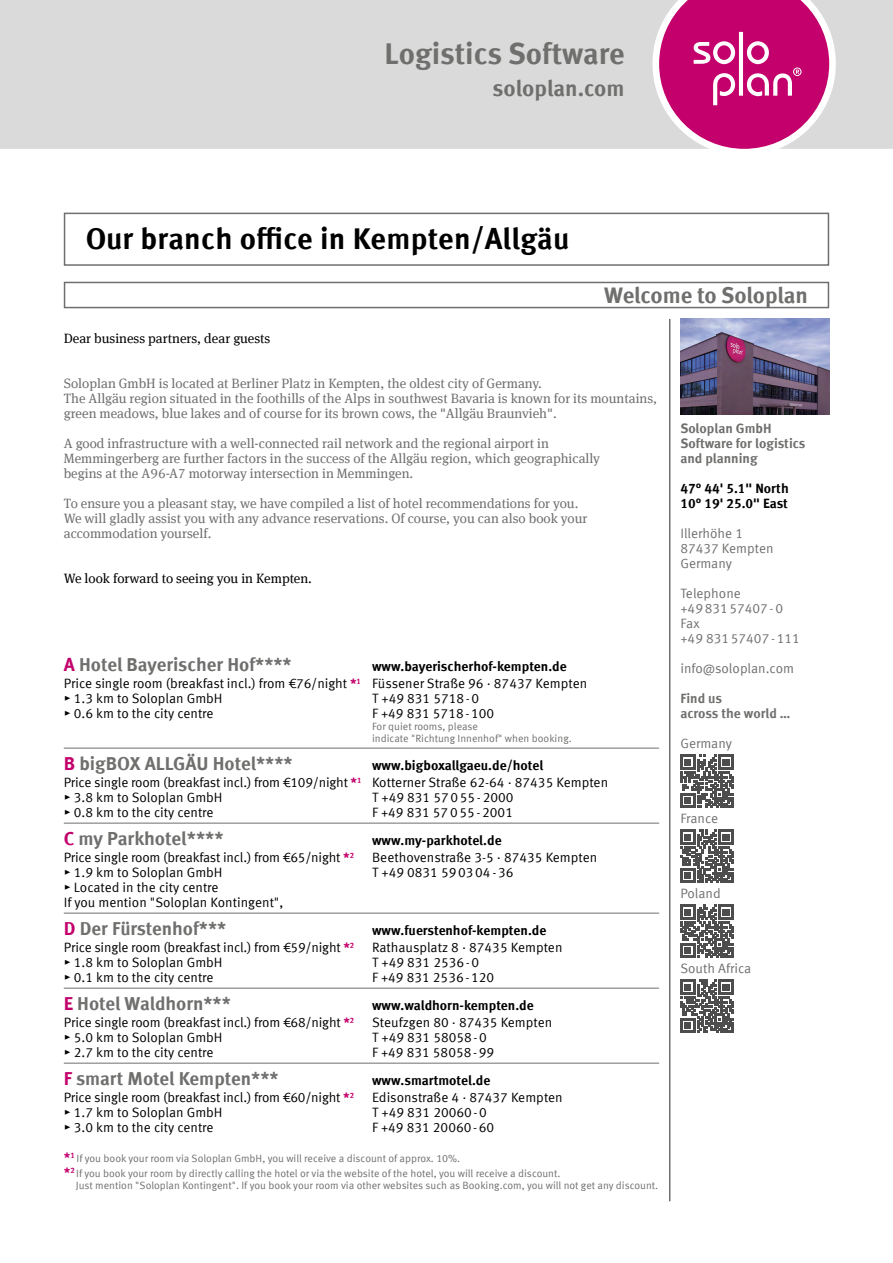
<style>
.page{position:relative;width:893px;height:1263px;background:#fff}
.page>*{position:absolute;margin:0;border:0;box-sizing:border-box;transform-origin:0 0}
.t1{font:700 30px "Meta Offc Pro";letter-spacing:.01em;color:#000}
.t2{font:700 30px "Meta Offc Pro";color:#6f6f6e}
.t3{font:700 22.5px "Meta Offc Pro";letter-spacing:-.005em;color:#6f6f6e}
.t4{font:700 18.9px "Meta Offc Pro";color:#6f6f6e}
.t5{font:700 18.75px "Meta Offc Pro";color:#6f6f6e}
.t6{font:13.5px/15px "Meta Offc Pro Norm";letter-spacing:-.005em;color:#000}
.t7{font:13.5px/15px "Meta Serif Offc Pro";color:#6f6f6e}
.t8{font:700 13.5px/15px "Meta Offc Pro";color:#000}
.t9{font:13.5px/15px "Meta Offc Pro Norm";color:#6f6f6e}
.t10{font:13.5px "Meta Serif Offc Pro";color:#000}
.t11{font:700 13.5px/15px "Meta Offc Pro";color:#6f6f6e}
.t12{font:10.5px/12px "Meta Offc Pro Norm";color:#6f6f6e}
.s1{color:#c3006b}
.s2{font-family:"Meta Offc Pro";font-weight:700;color:#c3006b}
.s3{font-size:18.75px;color:#c3006b}
.s4{font-family:"Meta Offc Pro";font-weight:700;font-size:13.5px;color:#c3006b}
</style>
<div class="page">
<img style="left:680px;top:319px;width:149px;height:96px">
<hr style="left:669px;top:319px;width:1px;height:882px;background:#6f6f6e">
<div style="left:64px;top:213px;width:765px;height:53px;border:2px solid #6f6f6e"></div>
<div style="left:64px;top:282px;width:765px;height:26px;border:2px solid #6f6f6e"></div>
<hr style="left:64px;top:748px;width:595px;height:1px;background:#6f6f6e">
<hr style="left:64px;top:823px;width:595px;height:1px;background:#6f6f6e">
<hr style="left:64px;top:913px;width:595px;height:1px;background:#6f6f6e">
<hr style="left:64px;top:988px;width:595px;height:1px;background:#6f6f6e">
<hr style="left:64px;top:1063px;width:595px;height:1px;background:#6f6f6e">
<svg style="left:680px;top:755px;width:53px;height:53px"></svg>
<svg style="left:680px;top:830px;width:53px;height:53px"></svg>
<svg style="left:680px;top:905px;width:53px;height:53px"></svg>
<svg style="left:680px;top:980px;width:53px;height:53px"></svg>
<div style="left:0;top:0;width:659px;height:149px;background:#dadada"></div>
<svg style="left:659px;top:0;width:234px;height:149px;background:#d164a0"></svg>
<h1 class="t2" style="left:384px;top:30px;width:242px">Logistics Software</h1>
<h2 class="t3" style="left:493px;top:70px;width:134px">soloplan.com</h2>
<h1 class="t1" style="left:85px;top:215px;width:486px">Our branch office in Kempten/Allgäu</h1>
<h2 class="t3" style="left:604px;top:277px;width:205px">Welcome to Soloplan</h2>
<p class="t10" style="left:64px;top:328px;width:208px">Dear business partners, dear guests</p>
<p class="t7" style="left:64px;top:375px;width:595px">Soloplan GmbH is located at Berliner Platz in Kempten, the oldest city of Germany.<br>The Allgäu region situated in the foothills of the Alps in southwest Bavaria is known for its mountains, green meadows, blue lakes and of course for its brown cows, the "Allgäu Braunvieh".</p>
<p class="t7" style="left:64px;top:435px;width:538px">A good infrastructure with a well-connected rail network and the regional airport in<br>Memmingerberg are further factors in the success of the Allgäu region, which geographically begins at the A96-A7 motorway intersection in Memmingen.</p>
<p class="t7" style="left:64px;top:495px;width:525px">To ensure you a pleasant stay, we have compiled a list of hotel recommendations for you.<br>We will gladly assist you with any advance reservations. Of course, you can also book your accommodation yourself.</p>
<p class="t10" style="left:64px;top:568px;width:250px">We look forward to seeing you in Kempten.</p>
<h3 class="t5" style="left:64px;top:649px;width:229px"><span class="s1">A</span> Hotel Bayerischer Hof****</h3>
<p class="t8" style="left:372px;top:658px;width:196px">www.bayerischerhof-kempten.de</p>
<p class="t6" style="left:64px;top:675px;width:525px">Price single room (breakfast incl.) from €76/night <span class="s2">*</span><sup>1</sup> Füssener Straße 96 · 87437 Kempten ▸ 1.3 km to Soloplan GmbH</p>
<p class="t6" style="left:372px;top:690px;width:109px">T +49 831 5718-0</p>
<p class="t6" style="left:64px;top:705px;width:151px">▸ 0.6 km to the city centre</p>
<p class="t6" style="left:372px;top:705px;width:124px">F +49 831 5718-100</p>
<p class="t12" style="left:372px;top:720px;width:201px">For quiet rooms, please<br>indicate "Richtung Innenhof" when booking.</p>
<h3 class="t5" style="left:64px;top:748px;width:230px"><span class="s1">B</span> bigBOX ALLGÄU Hotel****</h3>
<p class="t8" style="left:372px;top:757px;width:173px">www.bigboxallgaeu.de/hotel</p>
<p class="t6" style="left:64px;top:774px;width:546px">Price single room (breakfast incl.) from €109/night <span class="s2">*</span><sup>1</sup> Kotterner Straße 62-64 · 87435 Kempten ▸ 3.8 km to Soloplan GmbH</p>
<p class="t6" style="left:372px;top:789px;width:143px">T +49 831 57055-2000</p>
<p class="t6" style="left:64px;top:804px;width:151px">▸ 0.8 km to the city centre</p>
<p class="t6" style="left:372px;top:804px;width:142px">F +49 831 57055-2001</p>
<h3 class="t4" style="left:64px;top:823px;width:161px"><span class="s3">C</span> my Parkhotel****</h3>
<p class="t8" style="left:372px;top:832px;width:131px">www.my-parkhotel.de</p>
<p class="t6" style="left:64px;top:849px;width:292px">Price single room (breakfast incl.) from €65/night <span class="s2">*</span><sup>2</sup></p>
<p class="t6" style="left:372px;top:849px;width:227px">Beethovenstraße 3-5 · 87435 Kempten</p>
<p class="t6" style="left:64px;top:864px;width:160px">▸ 1.9 km to Soloplan GmbH</p>
<p class="t6" style="left:372px;top:864px;width:143px">T +49 0831 590304-36</p>
<p class="t6" style="left:64px;top:879px;width:221px">▸ Located in the city centre<br>If you mention "Soloplan Kontingent",</p>
<h3 class="t5" style="left:64px;top:913px;width:164px"><span class="s1">D</span> Der Fürstenhof***</h3>
<p class="t8" style="left:372px;top:922px;width:176px">www.fuerstenhof-kempten.de</p>
<p class="t6" style="left:64px;top:939px;width:292px">Price single room (breakfast incl.) from €59/night <span class="s2">*</span><sup>2</sup></p>
<p class="t6" style="left:372px;top:939px;width:192px">Rathausplatz 8 · 87435 Kempten</p>
<p class="t6" style="left:64px;top:954px;width:160px">▸ 1.8 km to Soloplan GmbH</p>
<p class="t6" style="left:372px;top:954px;width:109px">T +49 831 2536-0</p>
<p class="t6" style="left:64px;top:969px;width:151px">▸ 0.1 km to the city centre</p>
<p class="t6" style="left:372px;top:969px;width:124px">F +49 831 2536-120</p>
<h3 class="t5" style="left:64px;top:988px;width:169px"><span class="s1">E</span> Hotel Waldhorn***</h3>
<p class="t8" style="left:372px;top:997px;width:163px">www.waldhorn-kempten.de</p>
<p class="t6" style="left:64px;top:1014px;width:292px">Price single room (breakfast incl.) from €68/night <span class="s2">*</span><sup>2</sup></p>
<p class="t6" style="left:372px;top:1014px;width:182px">Steufzgen 80 · 87435 Kempten</p>
<p class="t6" style="left:64px;top:1029px;width:160px">▸ 5.0 km to Soloplan GmbH</p>
<p class="t6" style="left:372px;top:1029px;width:116px">T +49 831 58058-0</p>
<p class="t6" style="left:64px;top:1044px;width:151px">▸ 2.7 km to the city centre</p>
<p class="t6" style="left:372px;top:1044px;width:124px">F +49 831 58058-99</p>
<h3 class="t5" style="left:64px;top:1063px;width:216px"><span class="s1">F</span> smart Motel Kempten***</h3>
<p class="t8" style="left:372px;top:1072px;width:120px">www.smartmotel.de</p>
<p class="t6" style="left:64px;top:1089px;width:292px">Price single room (breakfast incl.) from €60/night <span class="s2">*</span><sup>2</sup></p>
<p class="t6" style="left:372px;top:1089px;width:192px">Edisonstraße 4 · 87437 Kempten</p>
<p class="t6" style="left:64px;top:1104px;width:160px">▸ 1.7 km to Soloplan GmbH</p>
<p class="t6" style="left:372px;top:1104px;width:116px">T +49 831 20060-0</p>
<p class="t6" style="left:64px;top:1119px;width:151px">▸ 3.0 km to the city centre</p>
<p class="t6" style="left:372px;top:1119px;width:124px">F +49 831 20060-60</p>
<p class="t12" style="left:64px;top:1150px;width:498px;line-height:15px"><span class="s4">*</span><sup>1</sup> If you book your room via Soloplan GmbH, you will receive a discount of approx. 10%.<br><span class="s4">*</span><sup>2</sup> If you book your room by directly calling the hotel or via the website of the hotel, you will receive a discount.</p>
<p class="t12" style="left:76px;top:1179px;width:584px">Just mention "Soloplan Kontingent". If you book your room via other websites such as Booking.com, you will not get any discount.</p>
<p class="t11" style="left:680px;top:420px;width:127px">Soloplan GmbH<br>Software for logistics and planning</p>
<p class="t8" style="left:680px;top:480px;width:110px">47° 44' 5.1" North<br>10° 19' 25.0" East</p>
<p class="t9" style="left:680px;top:525px;width:95px">Illerhöhe 1<br>87437 Kempten<br>Germany</p>
<p class="t9" style="left:680px;top:585px;width:121px">Telephone +4983157407-0<br>Fax<br>+49 83157407-111</p>
<p class="t9" style="left:680px;top:660px;width:115px">info@soloplan.com</p>
<p class="t11" style="left:680px;top:690px;width:112px">Find us<br>across the world …</p>
<p class="t9" style="left:680px;top:735px;width:53px">Germany</p>
<p class="t9" style="left:680px;top:810px;width:39px">France</p>
<p class="t9" style="left:680px;top:885px;width:42px">Poland</p>
<p class="t9" style="left:680px;top:960px;width:73px">South Africa</p>
</div>
